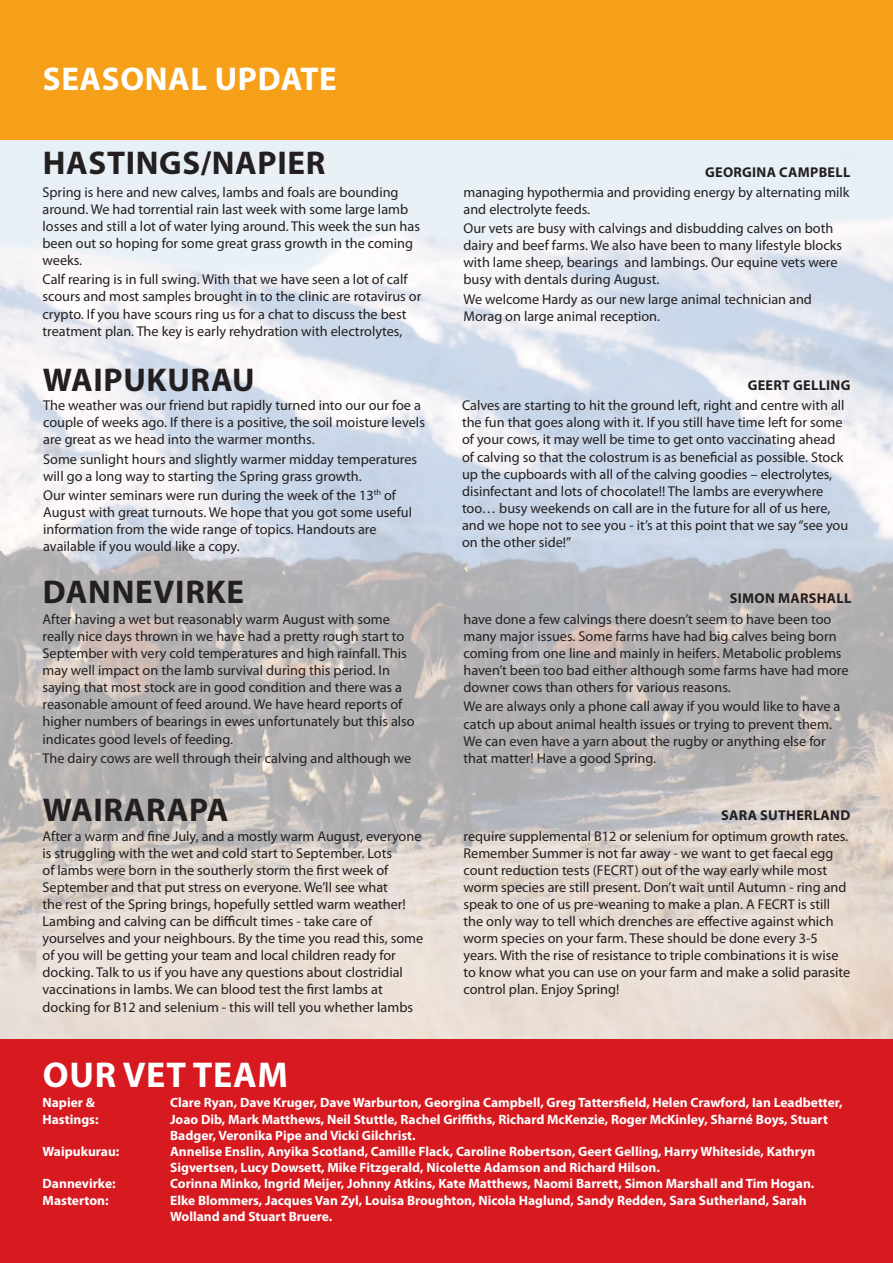
<style>
.page{position:relative;width:893px;height:1263px;background:#fff}
.page>*{position:absolute;margin:0;border:0;box-sizing:border-box;transform-origin:0 0}
.t1{font:700 36px "Myriad Pro";letter-spacing:.02em;color:#fff}
.t2{font:700 33px "Myriad Pro";letter-spacing:.02em;color:#231f20}
.t3{font:700 33px "Myriad Pro";letter-spacing:.02em;color:#fff}
.t4{font:14.25px/17.1px "Myriad Pro";color:#231f20}
.t5{font:700 14.25px "Myriad Pro";letter-spacing:.02em;color:#231f20}
.t6{font:700 13.5px/16.2px "Myriad Pro";color:#fff}
</style>
<div class="page">
<img style="left:0;top:140px;width:893px;height:900px">
<div style="left:0;top:0;width:893px;height:140px;background:#f6a01a"></div>
<div style="left:0;top:1040px;width:893px;height:223px;background:#d71920"></div>
<h2 class="t3" style="left:43px;top:58px;width:295px">Seasonal Update</h2>
<h2 class="t2" style="left:43px;top:141px;width:284px">Hastings/Napier</h2>
<p class="t4" style="left:43px;top:183px;width:379px">Spring is here and new calves, lambs and foals are bounding around. We had torrential rain last week with some large lamb losses and still a lot of water lying around. This week the sun has been out so hoping for some great grass growth in the coming weeks.</p>
<p class="t4" style="left:43px;top:271px;width:380px">Calf rearing is in full swing. With that we have seen a lot of calf scours and most samples brought in to the clinic are rotavirus or crypto. If you have scours ring us for a chat to discuss the best treatment plan. The key is early rehydration with electrolytes,</p>
<p class="t5" style="left:705px;top:163px;width:147px">Georgina Campbell</p>
<p class="t4" style="left:463px;top:183px;width:388px">managing hypothermia and providing energy by alternating milk and electrolyte feeds.</p>
<p class="t4" style="left:463px;top:219px;width:380px">Our vets are busy with calvings and disbudding calves on both dairy and beef farms. We also have been to many lifestyle blocks with lame sheep, bearings and lambings. Our equine vets were busy with dentals during August.</p>
<p class="t4" style="left:463px;top:290px;width:350px">We welcome Hardy as our new large animal technician and<br>Morag on large animal reception.</p>
<h2 class="t2" style="left:43px;top:358px;width:213px">Waipukurau</h2>
<p class="t5" style="left:748px;top:375px;width:104px">Geert Gelling</p>
<p class="t4" style="left:43px;top:397px;width:383px">The weather was our friend but rapidly turned into our our foe a couple of weeks ago. If there is a positive, the soil moisture levels are great as we head into the warmer months.</p>
<p class="t4" style="left:43px;top:450px;width:376px">Some sunlight hours and slightly warmer midday temperatures will go a long way to starting the Spring grass growth.</p>
<p class="t4" style="left:43px;top:486px;width:370px">Our winter seminars were run during the week of the 13<sup>th</sup> of August with great turnouts. We hope that you got some useful information from the wide range of topics. Handouts are available if you would like a copy.</p>
<h2 class="t2" style="left:43px;top:570px;width:203px">Dannevirke</h2>
<p class="t4" style="left:43px;top:610px;width:374px">After having a wet but reasonably warm August with some really nice days thrown in we have had a pretty rough start to September with very cold temperatures and high rainfall. This may well impact on the lamb survival during this period. In saying that most stock are in good condition and there was a reasonable amount of feed around. We have heard reports of higher numbers of bearings in ewes unfortunately but this also indicates good levels of feeding.</p>
<p class="t4" style="left:43px;top:749px;width:370px">The dairy cows are well through their calving and although we</p>
<p class="t4" style="left:462px;top:397px;width:388px">Calves are starting to hit the ground left, right and centre with all the fun that goes along with it. If you still have time left for some of your cows, it may well be time to get onto vaccinating ahead of calving so that the colostrum is as beneficial as possible. Stock up the cupboards with all of the calving goodies – electrolytes, disinfectant and lots of chocolate!! The lambs are everywhere too… busy weekends on call are in the future for all of us here, and we hope not to see you - it’s at this point that we say “see you on the other side!”</p>
<p class="t5" style="left:730px;top:589px;width:123px">Simon Marshall</p>
<p class="t4" style="left:463px;top:610px;width:387px">have done a few calvings there doesn’t seem to have been too many major issues. Some farms have had big calves being born coming from one line and mainly in heifers. Metabolic problems haven’t been too bad either although some farms have had more downer cows than others for various reasons.</p>
<p class="t4" style="left:463px;top:698px;width:378px">We are always only a phone call away if you would like to have a catch up about animal health issues or trying to prevent them.<br>We can even have a yarn about the rugby or anything else for that matter! Have a good Spring.</p>
<h2 class="t2" style="left:43px;top:788px;width:22px">WAIRARAPA</h2>
<p class="t5" style="left:721px;top:805px;width:129px">Sara Sutherland</p>
<p class="t4" style="left:43px;top:827px;width:382px">After a warm and fine July, and a mostly warm August, everyone is struggling with the wet and cold start to September. Lots<br>of lambs were born in the southerly storm the first week of September and that put stress on everyone. We’ll see what<br>the rest of the Spring brings, hopefully settled warm weather!<br>Lambing and calving can be difficult times - take care of yourselves and your neighbours. By the time you read this, some of you will be getting your team and local children ready for docking. Talk to us if you have any questions about clostridial vaccinations in lambs. We can blood test the first lambs at docking for B12 and selenium - this will tell you whether lambs</p>
<p class="t4" style="left:463px;top:827px;width:388px">require supplemental B12 or selenium for optimum growth rates.<br>Remember Summer is not far away - we want to get faecal egg count reduction tests (FECRT) out of the way early while most worm species are still present. Don’t wait until Autumn - ring and speak to one of us pre-weaning to make a plan. A FECRT is still the only way to tell which drenches are effective against which worm species on your farm. These should be done every 3-5 years. With the rise of resistance to triple combinations it is wise to know what you can use on your farm and make a solid parasite control plan. Enjoy Spring!</p>
<h1 class="t1" style="left:43px;top:1051px;width:247px">Our Vet Team</h1>
<p class="t6" style="left:43px;top:1094px;width:54px">Napier &amp;</p>
<p class="t6" style="left:170px;top:1094px;width:674px">Clare Ryan, Dave Kruger, Dave Warburton, Georgina Campbell, Greg Tattersfield, Helen Crawford, Ian Leadbetter,</p>
<p class="t6" style="left:43px;top:1110px;width:58px">Hastings:</p>
<p class="t6" style="left:170px;top:1110px;width:659px">Joao Dib, Mark Matthews, Neil Stuttle, Rachel Griffiths, Richard McKenzie, Roger McKinley, Sharné Boys, Stuart<br>Badger, Veronika Pipe and Vicki Gilchrist.</p>
<p class="t6" style="left:43px;top:1143px;width:109px">Waipukurau: A</p>
<p class="t6" style="left:170px;top:1143px;width:647px;text-indent:9px">nnelise Enslin, Anyika Scotland, Camille Flack, Caroline Robertson, Geert Gelling, Harry Whiteside, Kathryn<br>Sigvertsen, Lucy Dowsett, Mike Fitzgerald, Nicolette Adamson and Richard Hilson.</p>
<p class="t6" style="left:43px;top:1175px;width:107px">Dannevirke: C</p>
<p class="t6" style="left:178px;top:1175px;width:638px">orinna Minko, Ingrid Meijer, Johnny Atkins, Kate Matthews, Naomi Barrett, Simon Marshall and Tim Hogan.</p>
<p class="t6" style="left:43px;top:1191px;width:103px">Masterton: E</p>
<p class="t6" style="left:170px;top:1191px;width:638px;text-indent:7px">lke Blommers, Jacques Van Zyl, Louisa Broughton, Nicola Haglund, Sandy Redden, Sara Sutherland, Sarah<br>Wolland and Stuart Bruere.</p>
</div>
